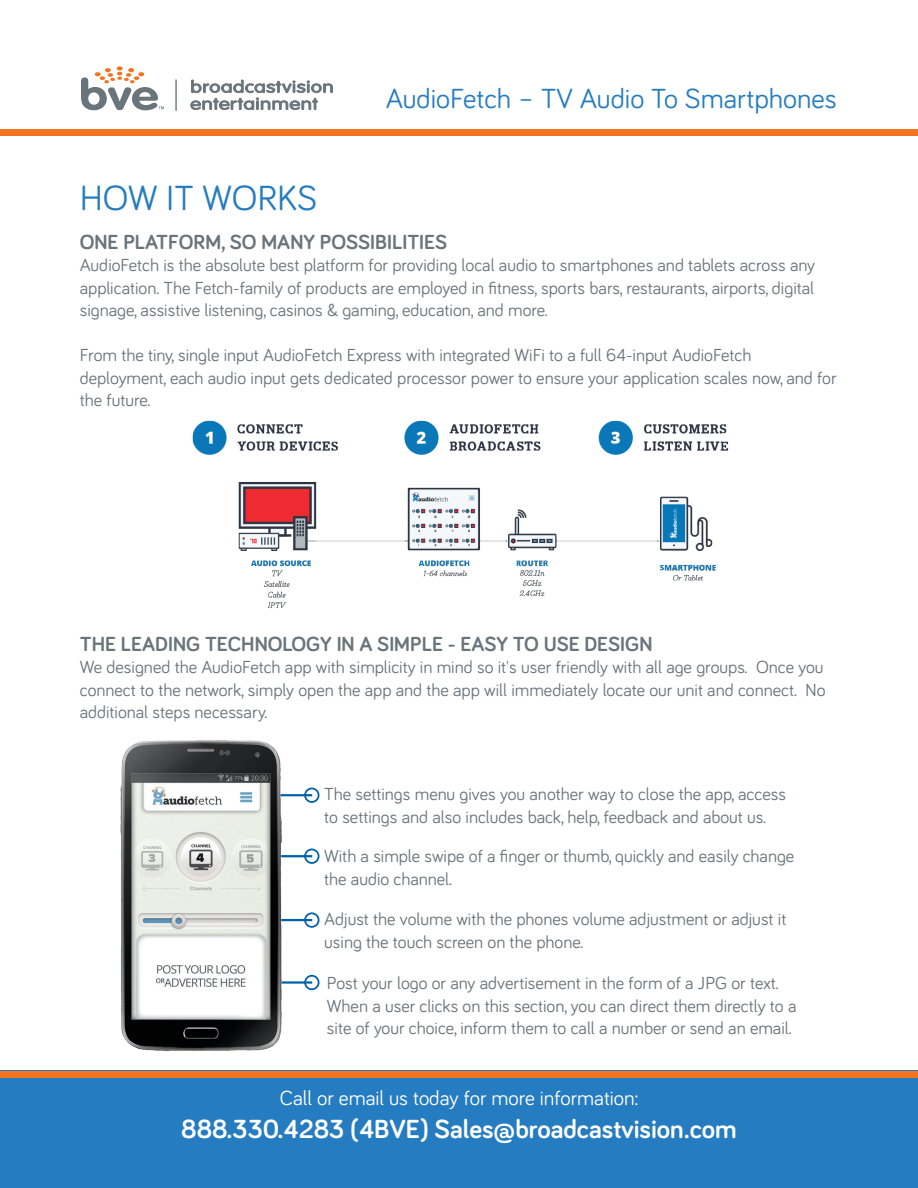
<style>
.page{position:relative;width:918px;height:1188px;background:#fff}
.page>*{position:absolute;margin:0;border:0;box-sizing:border-box;transform-origin:0 0}
.t1{font:36px "Bariol";color:#257cc1}
.t2{font:28.5px "Bariol";color:#257cc1}
.t3{font:700 27px "Bariol";color:#fff}
.t4{font:700 21px "Bariol";color:#6a747b}
.t5{font:21px "Bariol";color:#fff}
.t6{font:18px/22.5px "Bariol";color:#6a747b}
</style>
<div class="page">
<hr style="left:273px;top:794px;width:39px;height:2px;background:#0161aa">
<svg style="left:304px;top:788px;width:16px;height:15px"></svg>
<hr style="left:273px;top:855px;width:39px;height:2px;background:#0161aa">
<svg style="left:304px;top:849px;width:16px;height:15px"></svg>
<hr style="left:273px;top:919px;width:39px;height:2px;background:#0161aa">
<svg style="left:304px;top:912px;width:16px;height:16px"></svg>
<hr style="left:273px;top:981px;width:39px;height:3px;background:#0161aa">
<svg style="left:304px;top:975px;width:16px;height:15px"></svg>
<svg style="left:190px;top:79px;width:143px;height:31px"></svg>
<hr style="left:175px;top:79px;width:2px;height:32px;background:#6a747b">
<svg style="left:81px;top:66px;width:83px;height:44px"></svg>
<div style="left:0;top:129px;width:918px;height:7px;background:#f47321"></div>
<div style="left:0;top:1071px;width:918px;height:117px;background:#257cc1"></div>
<div style="left:0;top:1071px;width:918px;height:6px;background:#f47321"></div>
<img style="left:192px;top:420px;width:537px;height:188px">
<img style="left:120px;top:740px;width:162px;height:311px">
<h2 class="t2" style="left:385px;top:79px;width:453px">AudioFetch – TV Audio To Smartphones</h2>
<h1 class="t1" style="left:80px;top:174px;width:239px">HOW IT WORKS</h1>
<p class="t4" style="left:80px;top:228px;width:369px">ONE PLATFORM, SO MANY POSSIBILITIES</p>
<p class="t6" style="left:80px;top:253px;width:737px;text-align:justify">AudioFetch is the absolute best platform for providing local audio to smartphones and tablets across any application. The Fetch-family of products are employed in fitness, sports bars, restaurants, airports, digital signage, assistive listening, casinos &amp; gaming, education, and more.</p>
<p class="t6" style="left:80px;top:343px;width:758px">From the tiny, single input AudioFetch Express with integrated WiFi to a full 64-input AudioFetch deployment, each audio input gets dedicated processor power to ensure your application scales now, and for the future.</p>
<p class="t4" style="left:80px;top:629px;width:574px">THE LEADING TECHNOLOGY IN A SIMPLE - EASY TO USE DESIGN</p>
<p class="t6" style="left:80px;top:655px;width:747px;text-align:justify">We designed the AudioFetch app with simplicity in mind so it's user friendly with all age groups. Once you connect to the network, simply open the app and the app will immediately locate our unit and connect. No additional steps necessary.</p>
<p class="t6" style="left:324px;top:782px;width:463px">The settings menu gives you another way to close the app, access to settings and also includes back, help, feedback and about us.</p>
<p class="t6" style="left:324px;top:844px;width:472px">With a simple swipe of a finger or thumb, quickly and easily change the audio channel.</p>
<p class="t6" style="left:324px;top:907px;width:464px">Adjust the volume with the phones volume adjustment or adjust it using the touch screen on the phone.</p>
<p class="t6" style="left:327px;top:971px;width:471px">Post your logo or any advertisement in the form of a JPG or text.<br>When a user clicks on this section, you can direct them directly to a site of your choice, inform them to call a number or send an email.</p>
<p class="t5" style="left:280px;top:1083px;width:360px">Call or email us today for more information:</p>
<h3 class="t3" style="left:181px;top:1111px;width:557px">888.330.4283 (4BVE) Sales@broadcastvision.com</h3>
</div>
